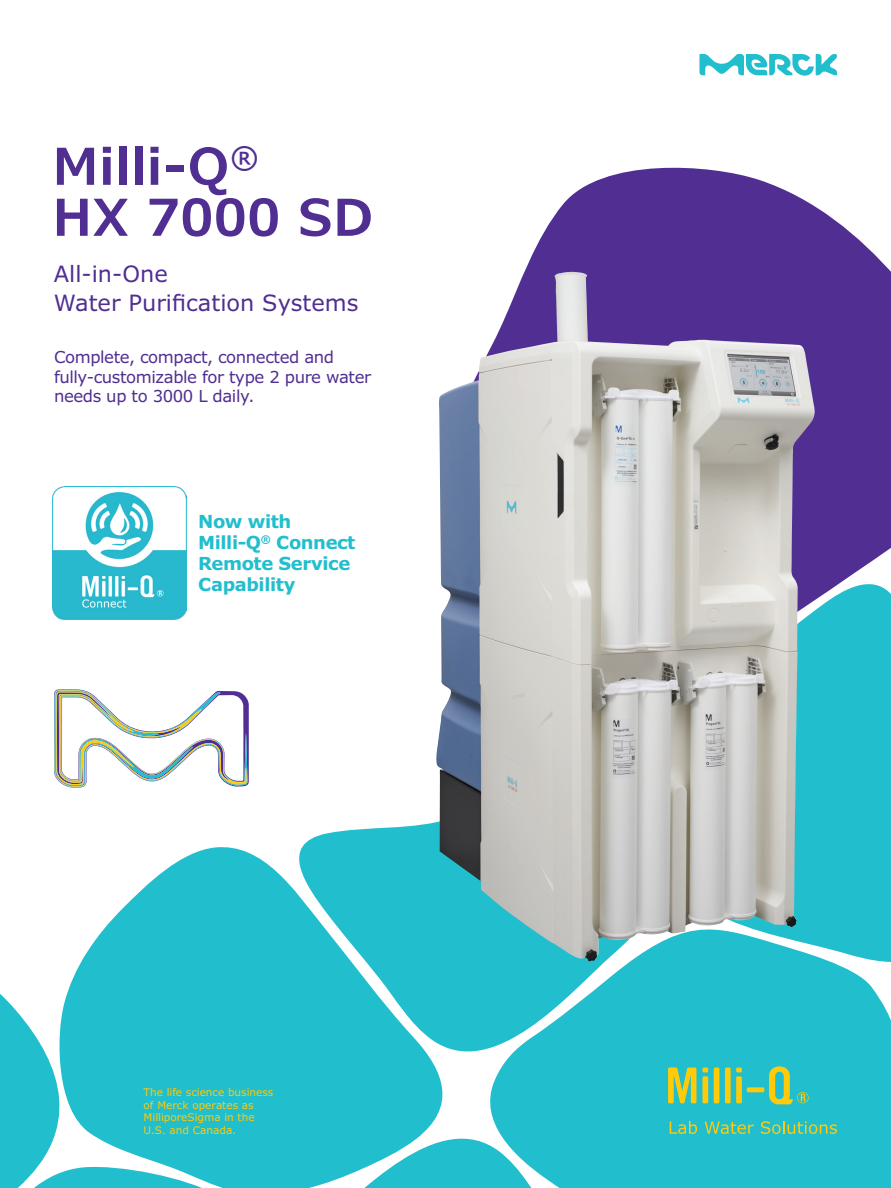
<style>
.page{position:relative;width:891px;height:1188px;background:#fff}
.page>*{position:absolute;margin:0;border:0;box-sizing:border-box;transform-origin:0 0}
.t1{font:600 51px/51px "Verdana Pro";color:#502e92}
.t2{font:22.5px/28.5px "Verdana Pro";color:#502e92}
.t3{font:700 18px/21px "Verdana Pro";letter-spacing:-.025em;color:#21bece}
.t4{font:16.5px/19.5px "Verdana Pro";letter-spacing:-.025em;color:#502e92}
.t5{font:10.5px/12.6px "Verdana Pro";color:#feca0a}
</style>
<div class="page">
<div style="left:649px;top:973px;width:242px;height:215px;background:#21bece"></div>
<div style="left:675px;top:750px;width:216px;height:223px;background:#21bece"></div>
<svg style="left:307px;top:822px;width:368px;height:262px;fill:#21bece"></svg>
<svg style="left:101px;top:842px;width:335px;height:90px;fill:#21bece"></svg>
<svg style="left:0;top:932px;width:649px;height:256px;background:#41c7d5"></svg>
<svg style="left:668px;top:1068px;width:28px;height:35px"></svg>
<div style="left:725px;top:1068px;width:6px;height:35px;background:#feca0a"></div>
<svg style="left:736px;top:1068px;width:6px;height:4px"></svg>
<div style="left:714px;top:1068px;width:5px;height:35px;background:#feca0a"></div>
<div style="left:702px;top:1076px;width:6px;height:27px;background:#feca0a"></div>
<svg style="left:769px;top:1066px;width:40px;height:38px;background:#72c285"></svg>
<div style="left:736px;top:1076px;width:6px;height:27px;background:#feca0a"></div>
<div style="left:747px;top:1087px;width:17px;height:5px;background:#feca0a"></div>
<svg style="left:702px;top:1068px;width:6px;height:4px"></svg>
<svg style="left:670px;top:1121px;width:27px;height:13px"></svg>
<svg style="left:705px;top:1122px;width:49px;height:12px"></svg>
<svg style="left:761px;top:1121px;width:76px;height:13px"></svg>
<svg style="left:524px;top:167px;width:367px;height:583px;background:#6368ad"></svg>
<img style="left:436px;top:272px;width:361px;height:690px">
<svg style="left:54px;top:689px;width:195px;height:99px"></svg>
<img style="left:52px;top:486px;width:134px;height:134px">
<svg style="left:699px;top:54px;width:138px;height:22px"></svg>
<h1 class="t1" style="left:52px;top:141px;width:323px">Milli-Q<sup>®<br></sup>HX 7000 SD</h1>
<h2 class="t2" style="left:54px;top:260px;width:306px">All-in-One<br>Water Purification Systems</h2>
<p class="t4" style="left:54px;top:348px;width:319px">Complete, compact, connected and fully-customizable for type 2 pure water needs up to 3000 L daily.</p>
<p class="t3" style="left:198px;top:511px;width:159px">Now with<br>Milli-Q<sup>®</sup> Connect<br>Remote Service<br>Capability</p>
<p class="t5" style="left:144px;top:1086px;width:131px">The life science business of Merck operates as<br>MilliporeSigma in the<br>U.S. and Canada.</p>
</div>
